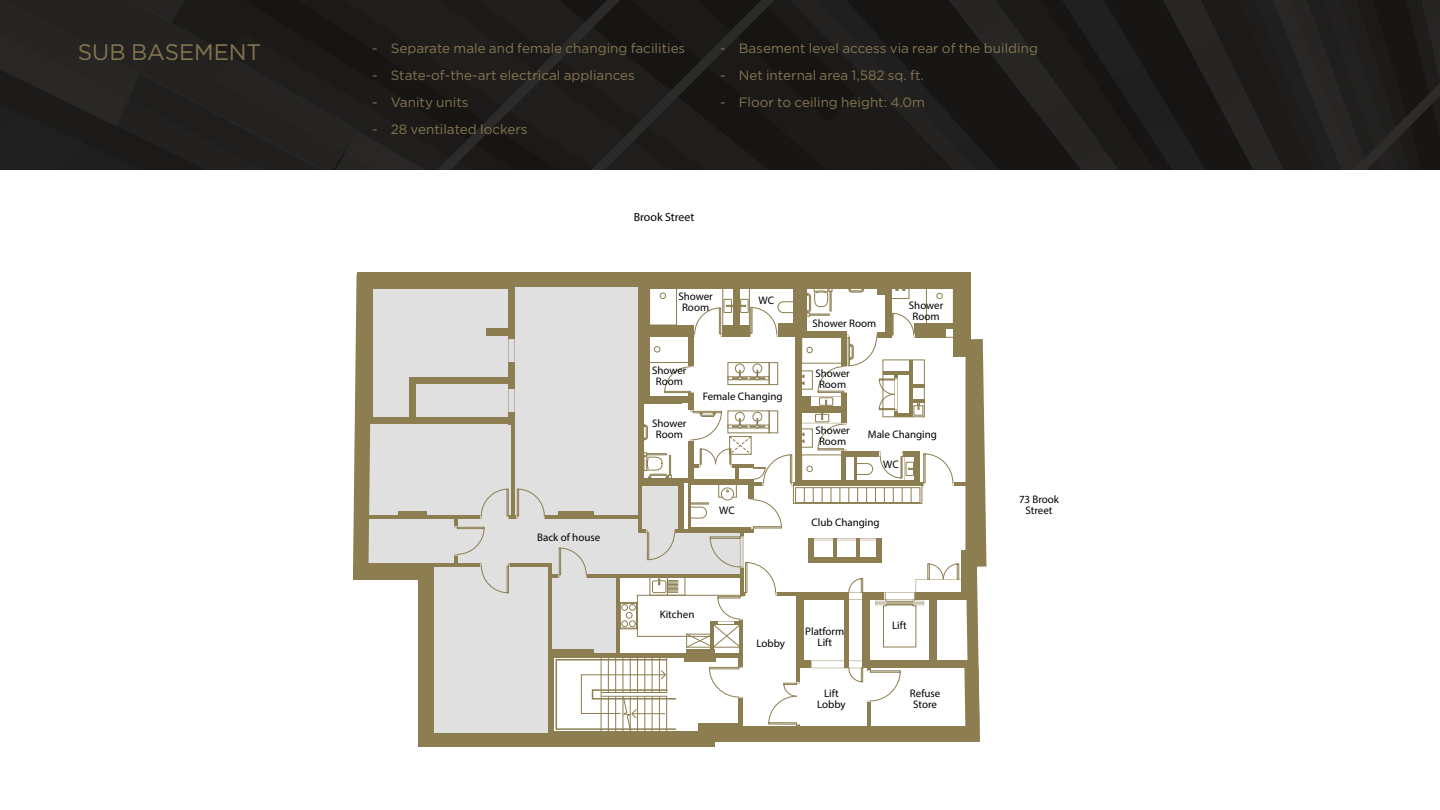
<style>
.page{position:relative;width:1440px;height:810px;background:#fff}
.page>*{position:absolute;margin:0;border:0;box-sizing:border-box;transform-origin:0 0}
.t1{font:22.5px "Gotham";color:#84754e}
.t2{font:13.5px "Gotham";color:#84754e}
.t3{font:11.93px "Myriad Pro";color:#000}
.t4{font:10.95px/10.9px "Myriad Pro";color:#000;text-align:center}
</style>
<div class="page">
<svg style="left:0;top:0;width:1440px;height:170px;background:#1e1d1c"></svg>
<svg style="left:372px;top:289px;width:82px;height:444px;fill:#e0e0e0"></svg>
<div style="left:371px;top:281px;width:139px;height:8px;background:#8c7e50"></div>
<div style="left:362px;top:283px;width:11px;height:141px;background:#8c7e50"></div>
<div style="left:362px;top:418px;width:153px;height:6px;background:#8c7e50"></div>
<div style="left:410px;top:377px;width:101px;height:7px;background:#8c7e50"></div>
<div style="left:410px;top:377px;width:6px;height:45px;background:#8c7e50"></div>
<div style="left:398px;top:511px;width:28px;height:8px;background:#8c7e50"></div>
<hr style="left:366px;top:516px;width:114px;height:3px;background:#8c7e50">
<hr style="left:365px;top:563px;width:115px;height:3px;background:#8c7e50">
<div style="left:418px;top:733px;width:134px;height:14px;background:#8c7e50"></div>
<div style="left:550px;top:731px;width:165px;height:16px;background:#8c7e50"></div>
<div style="left:418px;top:564px;width:16px;height:183px;background:#8c7e50"></div>
<div style="left:353px;top:564px;width:81px;height:16px;background:#8c7e50"></div>
<div style="left:357px;top:272px;width:614px;height:14px;background:#8c7e50"></div>
<svg style="left:353px;top:274px;width:19px;height:290px"></svg>
<svg style="left:454px;top:286px;width:533px;height:456px"></svg>
<h1 class="t1" style="left:78px;top:37px;width:185px">SUB BASEMENT</h1>
<p class="t2" style="left:372px;top:39px;width:315px">- Separate male and female changing facilities</p>
<p class="t2" style="left:372px;top:66px;width:264px">- State-of-the-art electrical appliances</p>
<p class="t2" style="left:372px;top:93px;width:98px">- Vanity units</p>
<p class="t2" style="left:372px;top:120px;width:157px">- 28 ventilated lockers</p>
<p class="t2" style="left:720px;top:39px;width:320px">- Basement level access via rear of the building</p>
<p class="t2" style="left:720px;top:66px;width:205px">- Net internal area 1,582 sq. ft.</p>
<p class="t2" style="left:720px;top:93px;width:207px">- Floor to ceiling height: 4.0m</p>
<p class="t3" style="left:634px;top:209px;width:62px">Brook Street</p>
<p class="t4" style="left:678px;top:291px;width:36px">Shower<br>Room</p>
<p class="t4" style="left:759px;top:294px;width:17px">WC</p>
<p class="t4" style="left:812px;top:317px;width:65px">Shower Room</p>
<p class="t4" style="left:909px;top:299px;width:36px">Shower<br>Room</p>
<p class="t4" style="left:537px;top:532px;width:65px">Back of house</p>
<p class="t4" style="left:652px;top:365px;width:36px">Shower<br>Room</p>
<p class="t4" style="left:652px;top:418px;width:36px">Shower<br>Room</p>
<p class="t4" style="left:703px;top:391px;width:81px">Female Changing</p>
<p class="t4" style="left:719px;top:504px;width:17px">WC</p>
<p class="t4" style="left:815px;top:368px;width:36px">Shower<br>Room</p>
<p class="t4" style="left:815px;top:425px;width:36px">Shower<br>Room</p>
<p class="t4" style="left:868px;top:429px;width:71px">Male Changing</p>
<p class="t4" style="left:883px;top:459px;width:17px">WC</p>
<p class="t4" style="left:812px;top:516px;width:70px">Club Changing</p>
<p class="t4" style="left:660px;top:608px;width:36px">Kitchen</p>
<p class="t4" style="left:756px;top:637px;width:30px">Lobby</p>
<p class="t4" style="left:805px;top:626px;width:41px">Platform<br>Lift</p>
<p class="t4" style="left:817px;top:688px;width:30px">Lift<br>Lobby</p>
<p class="t4" style="left:892px;top:619px;width:16px">Lift</p>
<p class="t4" style="left:910px;top:688px;width:32px;text-align:left">Refuse<br>Store</p>
<p class="t4" style="left:1019px;top:494px;width:42px">73 Brook<br>Street</p>
</div>
